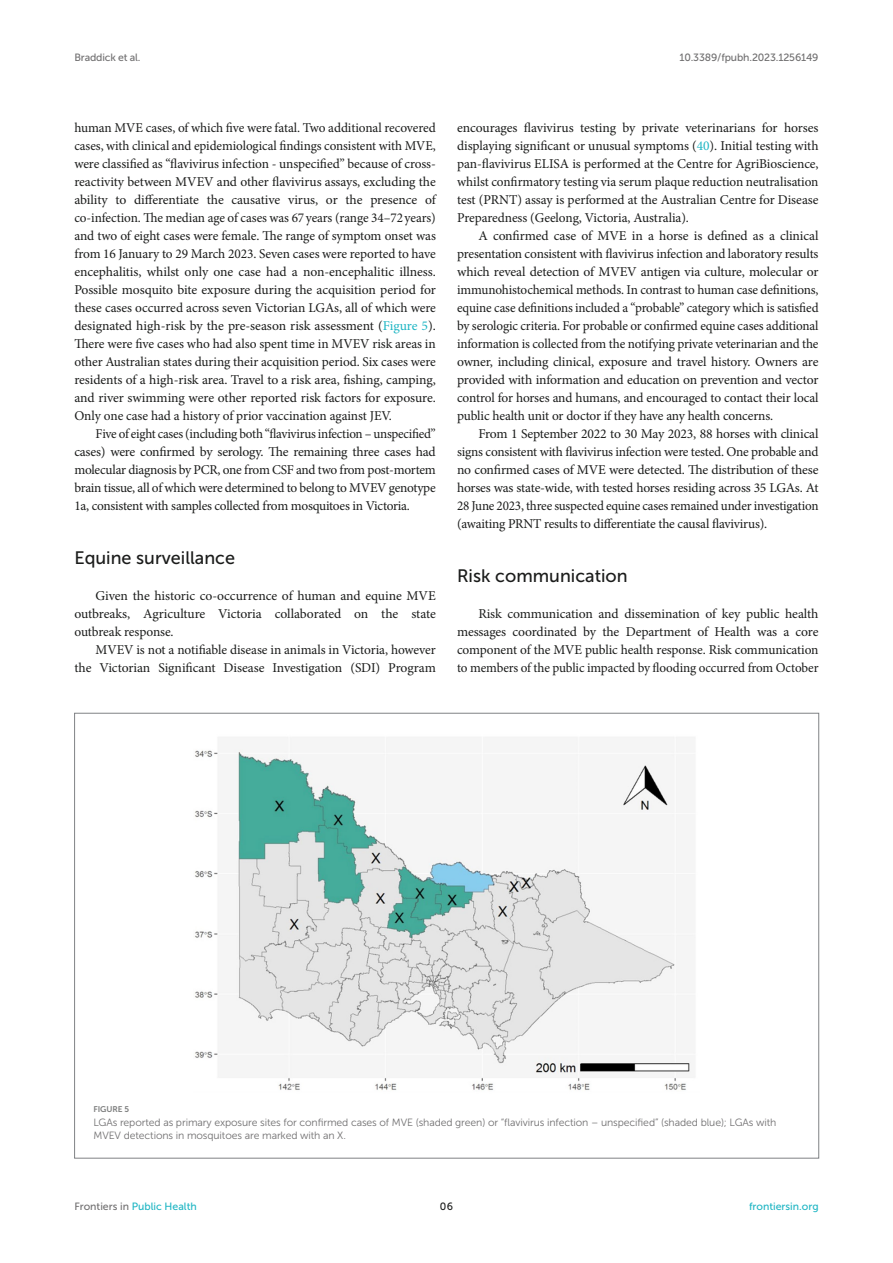
<style>
.page{position:relative;width:893px;height:1263px;background:#fff}
.page>*{position:absolute;margin:0;border:0;box-sizing:border-box;transform-origin:0 0}
.HEAD_2{font:18px "Museo Sans 500";color:#1b1c1b}
.TEXT{font:13.5px/18px "Minion Pro";letter-spacing:-.01em;color:#1b1c1b;text-align:justify}
.TEXT_FLUSH{font:13.5px/18px "Minion Pro";letter-spacing:-.01em;color:#1b1c1b;text-align:justify}
.FIG_LEG{font:10.5px/13.5px "Museo Sans 300";letter-spacing:-.01em;color:#706f70}
.t1{font:10.5px "Museo Sans 500";letter-spacing:-.015em;color:#706f70}
.t2{font:10.5px "Museo Sans 500";color:#1db5c3}
.t3{font:10.5px "Museo Sans 500";color:#1b1c1b}
.FIG_HD{font:8.25px "Museo Sans 700";letter-spacing:-.01em;color:#7e7f7f}
.s1{color:#1db5c3}
.s2{color:#706f70}
</style>
<div class="page">
<img style="left:195px;top:737px;width:500px;height:353px">
<p class="t1" style="left:74px;top:51px;width:68px">Braddick et al.</p>
<p class="t1" style="left:679px;top:51px;width:141px">10.3389/fpubh.2023.1256149</p>
<p class="TEXT" style="left:74px;top:119px;width:363px">human MVE cases, of which five were fatal. Two additional recovered cases, with clinical and epidemiological findings consistent with MVE, were classified as “flavivirus infection - unspecified” because of cross&shy;reactivity between MVEV and other flavivirus assays, excluding the ability to differentiate the causative virus, or the presence of co-infection. The median age of cases was 67years (range 34–72years) and two of eight cases were female. The range of symptom onset was from 16 January to 29 March 2023. Seven cases were reported to have encephalitis, whilst only one case had a non-encephalitic illness.<br>Possible mosquito bite exposure during the acquisition period for these cases occurred across seven Victorian LGAs, all of which were designated high-risk by the pre-season risk assessment (<span class="s1">Figure 5</span>).<br>There were five cases who had also spent time in MVEV risk areas in other Australian states during their acquisition period. Six cases were residents of a high-risk area. Travel to a risk area, fishing, camping, and river swimming were other reported risk factors for exposure.<br>Only one case had a history of prior vaccination against JEV.</p>
<p class="TEXT" style="left:74px;top:425px;width:363px;text-indent:21px">Five of eight cases (including both “flavivirus infection – unspecified” cases) were confirmed by serology. The remaining three cases had molecular diagnosis by PCR, one from CSF and two from post-mortem brain tissue, all of which were determined to belong to MVEV genotype 1a, consistent with samples collected from mosquitoes in Victoria.</p>
<p class="HEAD_2" style="left:74px;top:548px;width:162px">Equine surveillance</p>
<p class="TEXT_FLUSH" style="left:74px;top:587px;width:363px;text-indent:21px">Given the historic co-occurrence of human and equine MVE outbreaks, Agriculture Victoria collaborated on the state outbreak response.</p>
<p class="TEXT" style="left:74px;top:641px;width:363px;text-align:right">MVEV is not a notifiable disease in animals in Victoria, however<br>the Victorian Significant Disease Investigation (SDI) Program</p>
<p class="TEXT" style="left:457px;top:119px;width:363px">encourages flavivirus testing by private veterinarians for horses displaying significant or unusual symptoms (<span class="s1">40</span>). Initial testing with pan-flavivirus ELISA is performed at the Centre for AgriBioscience, whilst confirmatory testing via serum plaque reduction neutralisation test (PRNT) assay is performed at the Australian Centre for Disease Preparedness (Geelong, Victoria, Australia).</p>
<p class="TEXT" style="left:457px;top:227px;width:363px;text-indent:21px">A confirmed case of MVE in a horse is defined as a clinical presentation consistent with flavivirus infection and laboratory results which reveal detection of MVEV antigen via culture, molecular or immunohistochemical methods. In contrast to human case definitions, equine case definitions included a “probable” category which is satisfied by serologic criteria. For probable or confirmed equine cases additional information is collected from the notifying private veterinarian and the owner, including clinical, exposure and travel history. Owners are provided with information and education on prevention and vector control for horses and humans, and encouraged to contact their local public health unit or doctor if they have any health concerns.</p>
<p class="TEXT" style="left:457px;top:425px;width:363px;text-indent:21px">From 1 September 2022 to 30 May 2023, 88 horses with clinical signs consistent with flavivirus infection were tested. One probable and no confirmed cases of MVE were detected. The distribution of these horses was state-wide, with tested horses residing across 35 LGAs. At 28 June 2023, three suspected equine cases remained under investigation (awaiting PRNT results to differentiate the causal flavivirus).</p>
<p class="HEAD_2" style="left:457px;top:566px;width:172px">Risk communication</p>
<p class="TEXT_FLUSH" style="left:457px;top:605px;width:363px;text-indent:21px">Risk communication and dissemination of key public health messages coordinated by the Department of Health was a core component of the MVE public health response. Risk communication to members of the public impacted by flooding occurred from October</p>
<p class="FIG_HD" style="left:94px;top:1105px;width:37px">FIGURE 5</p>
<p class="FIG_LEG" style="left:94px;top:1115px;width:684px">LGAs reported as primary exposure sites for confirmed cases of MVE (shaded green) or “flavivirus infection – unspecified” (shaded blue); LGAs with<br>MVEV detections in mosquitoes are marked with an X.</p>
<p class="t2" style="left:74px;top:1200px;width:124px"><span class="s2">Frontiers in</span> Public Health</p>
<p class="t3" style="left:440px;top:1200px;width:15px">06</p>
<p class="t2" style="left:749px;top:1200px;width:71px">frontiersin.org</p>
</div>
